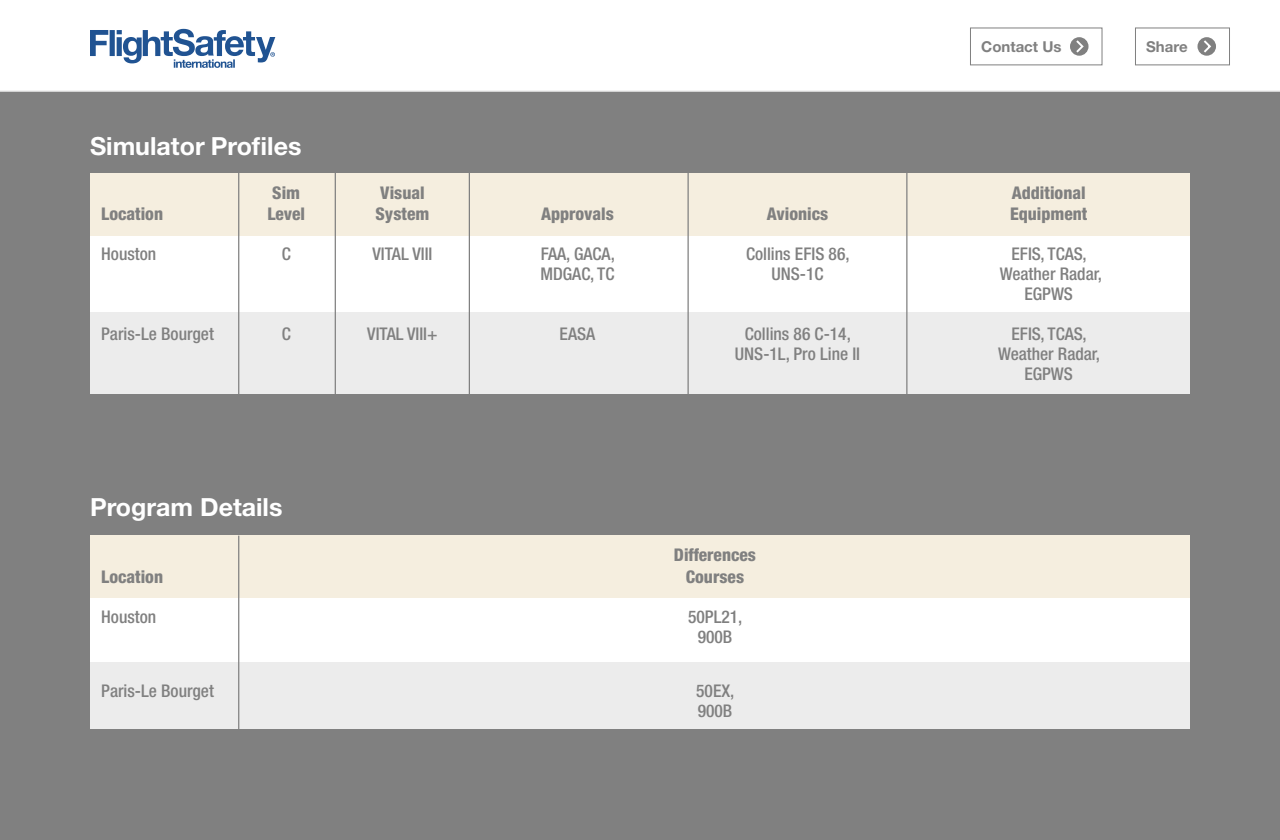
<style>
.page{position:relative;width:1280px;height:840px;background:#fff}
.page>*{position:absolute;margin:0;border:0;box-sizing:border-box;transform-origin:0 0}
.t1{font:700 25px "Helvetica Neue";color:#fff}
.t2{font:500 condensed 17.5px/20px "Helvetica Neue";color:#808080;text-align:center}
.t3{font:800 condensed 17.5px "Helvetica Neue";color:#808080}
.t4{font:700 15px "Helvetica Neue";color:#808080}
</style>
<div class="page">
<div style="left:970px;top:27px;width:133px;height:38px;border:1px solid #808080"></div>
<svg style="left:1070px;top:37px;width:19px;height:19px"></svg>
<svg style="left:1074px;top:38px;width:11px;height:17px"></svg>
<div style="left:1135px;top:27px;width:95px;height:38px;border:1px solid #808080"></div>
<div style="left:1198px;top:37px;width:18px;height:19px;background:#808080;border-radius:50%"></div>
<svg style="left:1202px;top:38px;width:11px;height:17px"></svg>
<svg style="left:90px;top:29px;width:185px;height:39px"></svg>
<div style="left:0;top:91px;width:1280px;height:749px;background:#808080"></div>
<div style="left:90px;top:174px;width:1100px;height:206px;background:#fff"></div>
<div style="left:90px;top:174px;width:1100px;height:62px;background:#f5eedf"></div>
<div style="left:90px;top:312px;width:1100px;height:82px;background:#ececec"></div>
<hr style="left:335px;top:170px;width:1px;height:244px;background:#808080">
<hr style="left:238px;top:170px;width:1px;height:243px;background:#808080">
<hr style="left:688px;top:168px;width:1px;height:245px;background:#808080">
<hr style="left:906px;top:168px;width:1px;height:245px;background:#808080">
<hr style="left:469px;top:170px;width:1px;height:244px;background:#808080">
<div style="left:90px;top:536px;width:1100px;height:158px;background:#fff"></div>
<div style="left:90px;top:536px;width:1100px;height:62px;background:#f5eedf"></div>
<div style="left:90px;top:662px;width:1100px;height:67px;background:#ececec"></div>
<hr style="left:238px;top:536px;width:1px;height:193px;background:#808080">
<hr style="left:0;top:91px;width:1280px;height:1px;background:#dfdfdf">
<p class="t4" style="left:981px;top:37px;width:82px">Contact Us</p>
<p class="t4" style="left:1146px;top:37px;width:43px">Share</p>
<h1 class="t1" style="left:90px;top:130px;width:213px">Simulator Profiles</h1>
<p class="t3" style="left:272px;top:182px;width:29px">Sim</p>
<p class="t3" style="left:380px;top:182px;width:46px">Visual</p>
<p class="t3" style="left:1012px;top:182px;width:75px">Additional</p>
<p class="t3" style="left:101px;top:203px;width:63px">Location</p>
<p class="t3" style="left:267px;top:203px;width:39px">Level</p>
<p class="t3" style="left:376px;top:203px;width:55px">System</p>
<p class="t3" style="left:541px;top:203px;width:74px">Approvals</p>
<p class="t3" style="left:767px;top:203px;width:63px">Avionics</p>
<p class="t3" style="left:1010px;top:203px;width:79px">Equipment</p>
<p class="t2" style="left:101px;top:243px;width:57px">Houston</p>
<p class="t2" style="left:282px;top:243px;width:11px">C</p>
<p class="t2" style="left:373px;top:243px;width:61px">VITAL VIII</p>
<p class="t2" style="left:541px;top:243px;width:76px">FAA, GACA,</p>
<p class="t2" style="left:746px;top:243px;width:105px">Collins EFIS 86,</p>
<p class="t2" style="left:1012px;top:243px;width:77px">EFIS, TCAS,</p>
<p class="t2" style="left:541px;top:263px;width:75px">MDGAC, TC</p>
<p class="t2" style="left:771px;top:263px;width:54px">UNS-1C</p>
<p class="t2" style="left:1000px;top:263px;width:104px">Weather Radar,<br>EGPWS</p>
<p class="t2" style="left:101px;top:323px;width:114px">Paris-Le Bourget</p>
<p class="t2" style="left:282px;top:323px;width:11px">C</p>
<p class="t2" style="left:367px;top:323px;width:72px">VITAL VIII+</p>
<p class="t2" style="left:560px;top:323px;width:37px">EASA</p>
<p class="t2" style="left:745px;top:323px;width:108px">Collins 86 C-14,</p>
<p class="t2" style="left:1012px;top:323px;width:77px">EFIS, TCAS,</p>
<p class="t2" style="left:735px;top:343px;width:127px">UNS-1L, Pro Line II</p>
<p class="t2" style="left:998px;top:343px;width:104px">Weather Radar,<br>EGPWS</p>
<h1 class="t1" style="left:90px;top:491px;width:194px">Program Details</h1>
<p class="t3" style="left:674px;top:544px;width:84px">Differences</p>
<p class="t3" style="left:101px;top:566px;width:63px">Location</p>
<p class="t3" style="left:686px;top:566px;width:60px">Courses</p>
<p class="t2" style="left:101px;top:606px;width:57px">Houston</p>
<p class="t2" style="left:688px;top:606px;width:56px">50PL21,<br>900B</p>
<p class="t2" style="left:101px;top:680px;width:114px">Paris-Le Bourget</p>
<p class="t2" style="left:696px;top:680px;width:40px;text-align:left">50EX,<br>900B</p>
</div>
